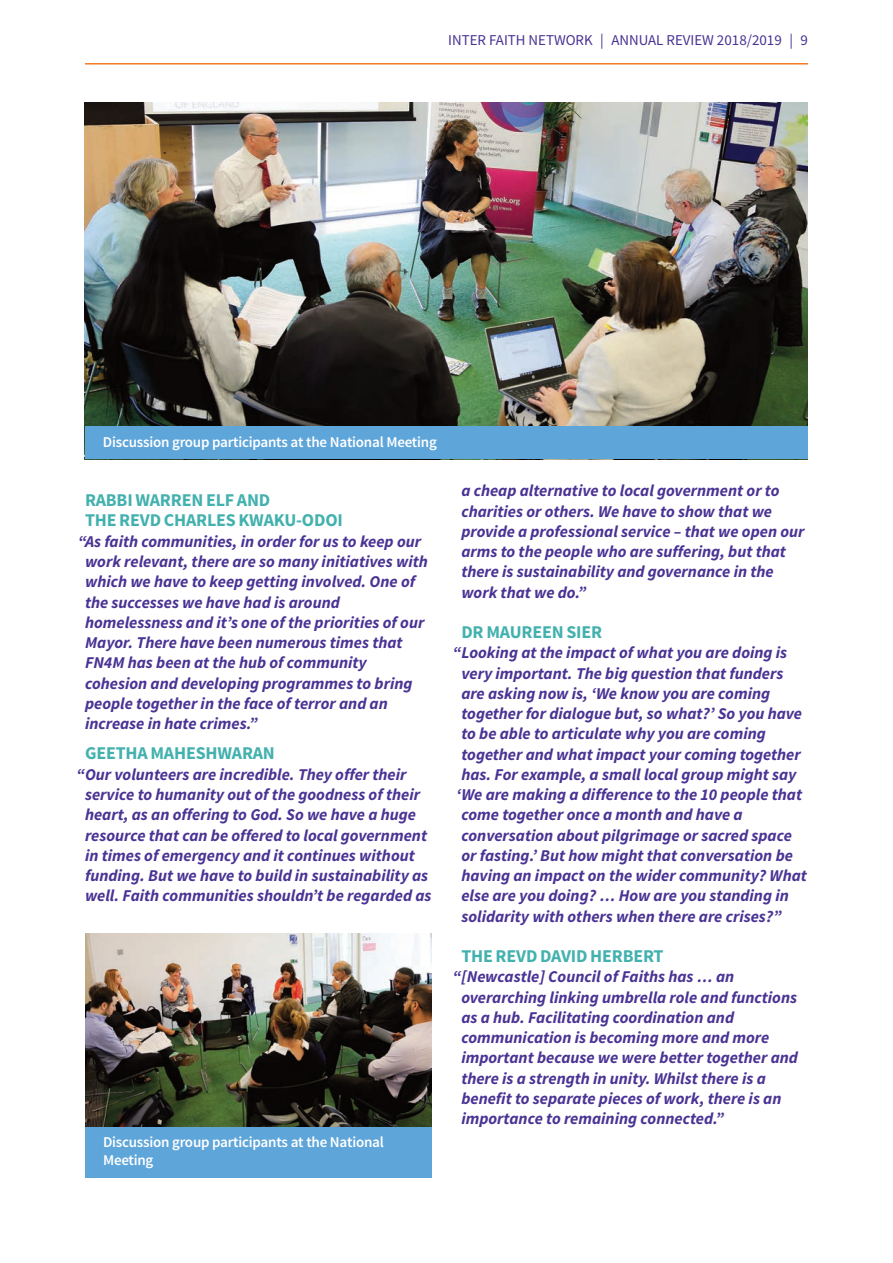
<style>
.page{position:relative;width:893px;height:1263px;background:#fff}
.page>*{position:absolute;margin:0;border:0;box-sizing:border-box;transform-origin:0 0}
.t1{font:700 18px/20.2px "Source Sans Pro";letter-spacing:-.01em;color:#43b1ae}
.t2{font:italic 700 16.5px/20.2px "Source Sans Pro";color:#4a3394}
.t3{font:600 15px/18px "Source Sans Pro";letter-spacing:-.015em;color:#fff}
.t4{font:15px "Source Sans Pro";color:#4a3394}
</style>
<div class="page">
<hr style="left:85px;top:63px;width:723px;height:2px;background:#f47921">
<img style="left:85px;top:933px;width:347px;height:194px">
<div style="left:85px;top:1127px;width:347px;height:51px;background:#5ea5da"></div>
<img style="left:85px;top:102px;width:723px;height:324px">
<div style="left:85px;top:426px;width:723px;height:33px;background:#5ea5da"></div>
<p class="t4" style="left:448px;top:31px;width:361px">INTER FAITH NETWORK | ANNUAL REVIEW 2018/2019 | 9</p>
<p class="t3" style="left:103px;top:433px;width:335px">Discussion group participants at the National Meeting</p>
<p class="t1" style="left:85px;top:491px;width:259px">RABBI WARREN ELF AND<br>THE REVD CHARLES KWAKU-ODOI</p>
<p class="t2" style="left:85px;top:531px;width:344px;text-indent:-7px">“As faith communities, in order for us to keep our work relevant, there are so many initiatives with which we have to keep getting involved. One of the successes we have had is around homelessness and it’s one of the priorities of our Mayor. There have been numerous times that FN4M has been at the hub of community cohesion and developing programmes to bring people together in the face of terror and an increase in hate crimes.”</p>
<p class="t1" style="left:85px;top:744px;width:191px">GEETHA MAHESHWARAN</p>
<p class="t2" style="left:85px;top:764px;width:348px;text-indent:-8px">“Our volunteers are incredible. They offer their service to humanity out of the goodness of their heart, as an offering to God. So we have a huge resource that can be offered to local government in times of emergency and it continues without funding. But we have to build in sustainability as well. Faith communities shouldn’t be regarded as</p>
<p class="t3" style="left:103px;top:1134px;width:282px">Discussion group participants at the National<br>Meeting</p>
<p class="t2" style="left:461px;top:481px;width:345px">a cheap alternative to local government or to charities or others. We have to show that we provide a professional service – that we open our arms to the people who are suffering, but that there is sustainability and governance in the work that we do.”</p>
<p class="t1" style="left:461px;top:622px;width:142px">DR MAUREEN SIER</p>
<p class="t2" style="left:453px;top:643px;width:355px">“Looking at the impact of what you are doing is very important. The big question that funders<br>are asking now is, ‘We know you are coming together for dialogue but, so what?’ So you have to be able to articulate why you are coming together and what impact your coming together has. For example, a small local group might say ‘We are making a difference to the 10 people that come together once a month and have a conversation about pilgrimage or sacred space<br>or fasting.’ But how might that conversation be having an impact on the wider community? What else are you doing? … How are you standing in solidarity with others when there are crises?”</p>
<p class="t1" style="left:461px;top:946px;width:204px">THE REVD DAVID HERBERT</p>
<p class="t2" style="left:461px;top:967px;width:338px;text-indent:-8px">“[Newcastle] Council of Faiths has … an overarching linking umbrella role and functions as a hub. Facilitating coordination and communication is becoming more and more important because we were better together and there is a strength in unity. Whilst there is a benefit to separate pieces of work, there is an importance to remaining connected.”</p>
</div>
